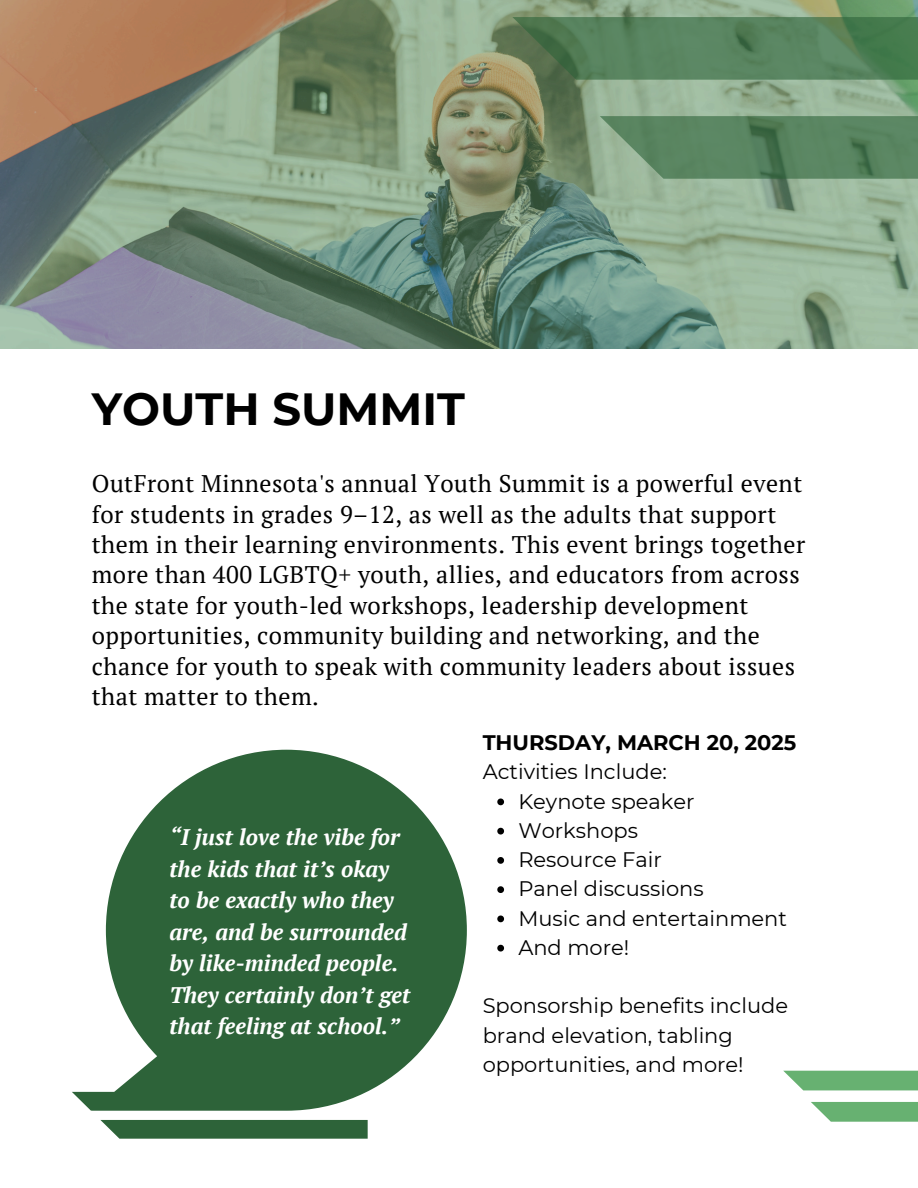
<style>
.page{position:relative;width:918px;height:1188px;background:#fff}
.page>*{position:absolute;margin:0;border:0;box-sizing:border-box;transform-origin:0 0}
.t1{font:700 45px "Montserrat";color:#000}
.t2{font:24px/30.3px "PT Serif";letter-spacing:.02em;color:#000}
.t3{font:italic 700 22.5px/31.5px "PT Serif";color:#fff}
.t4{font:21px/29.2px "Montserrat";color:#000}
.t5{font:700 21px "Montserrat";color:#000}
</style>
<div class="page">
<svg style="left:783px;top:1071px;width:135px;height:19px;background:#72b67b"></svg>
<svg style="left:811px;top:1102px;width:107px;height:20px;background:#77b97f"></svg>
<svg style="left:0;top:0;width:918px;height:348px;background:#84957f"></svg>
<svg style="left:512px;top:17px;width:406px;height:63px;background:#56805a"></svg>
<svg style="left:600px;top:116px;width:318px;height:63px;background:#5e8865"></svg>
<svg style="left:72px;top:750px;width:395px;height:389px;fill:#2d6339"></svg>
<svg style="left:497px;top:799px;width:7px;height:6px"></svg>
<svg style="left:497px;top:828px;width:7px;height:7px"></svg>
<svg style="left:497px;top:857px;width:7px;height:7px"></svg>
<svg style="left:497px;top:886px;width:7px;height:7px"></svg>
<svg style="left:497px;top:916px;width:7px;height:6px"></svg>
<svg style="left:497px;top:945px;width:7px;height:7px"></svg>
<h1 class="t1" style="left:92px;top:381px;width:375px">YOUTH SUMMIT</h1>
<p class="t2" style="left:92px;top:468px;width:715px">OutFront Minnesota's annual Youth Summit is a powerful event for students in grades 9–12, as well as the adults that support them in their learning environments. This event brings together more than 400 LGBTQ+ youth, allies, and educators from across the state for youth-led workshops, leadership development opportunities, community building and networking, and the chance for youth to speak with community leaders about issues that matter to them.</p>
<h3 class="t3" style="left:169px;top:821px;width:242px">“I just love the vibe for the kids that it’s okay to be exactly who they are, and be surrounded by like-minded people.<br>They certainly don’t get that feeling at school.”</h3>
<p class="t5" style="left:483px;top:730px;width:315px">THURSDAY, MARCH 20, 2025</p>
<h2 class="t4" style="left:483px;top:757px;width:186px">Activities Include:</h2>
<p class="t4" style="left:518px;top:786px;width:178px">Keynote speaker</p>
<p class="t4" style="left:518px;top:816px;width:121px">Workshops</p>
<p class="t4" style="left:518px;top:845px;width:145px">Resource Fair</p>
<p class="t4" style="left:518px;top:874px;width:187px">Panel discussions</p>
<p class="t4" style="left:518px;top:903px;width:270px">Music and entertainment</p>
<p class="t4" style="left:518px;top:933px;width:112px">And more!</p>
<p class="t4" style="left:483px;top:991px;width:307px">Sponsorship benefits include brand elevation, tabling opportunities, and more!</p>
</div>
